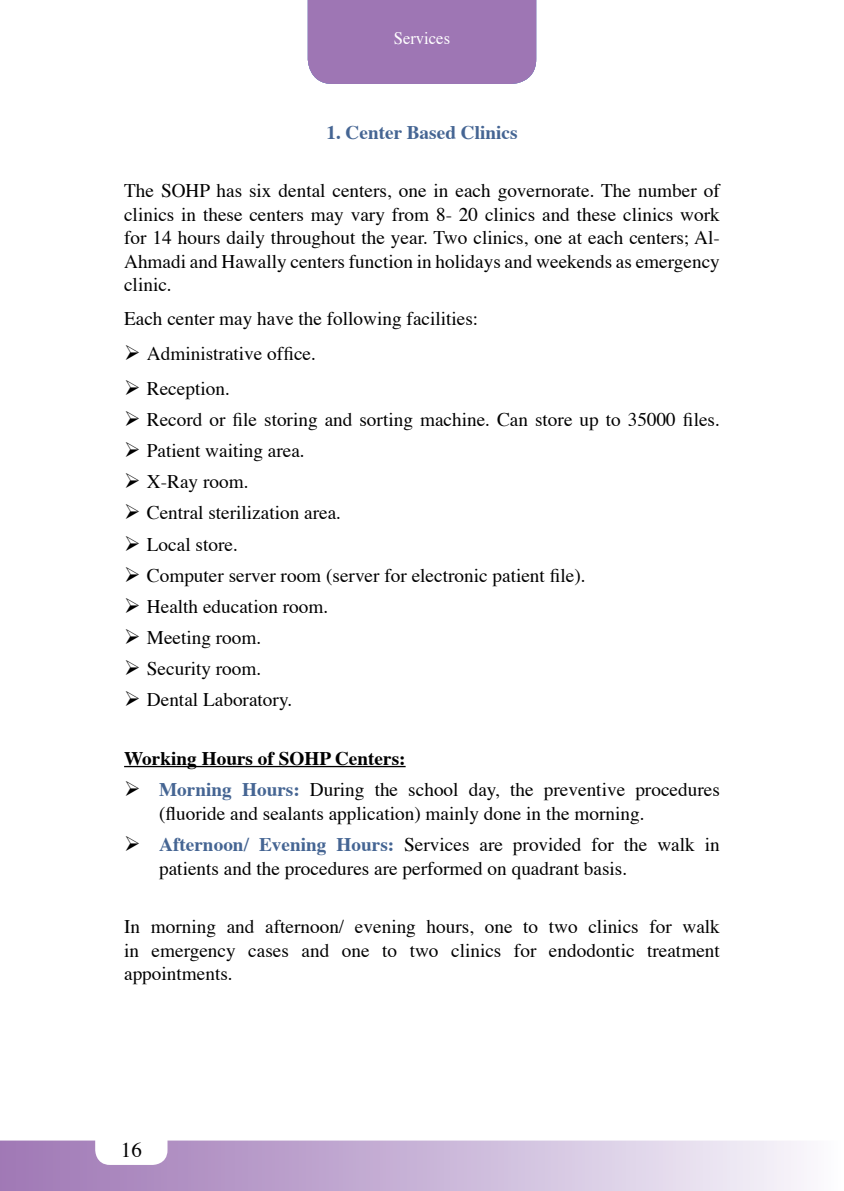
<style>
.page{position:relative;width:844px;height:1191px;background:#fff}
.page>*{position:absolute;margin:0;border:0;box-sizing:border-box;transform-origin:0 0}
.t1{font:21px "Times";color:#000}
.t2{font:19.25px/23.4px "Times";color:#000;text-align:justify}
.t3{font:700 19.25px "Times";color:#000}
.t4{font:700 19.25px "Times";color:#456593}
.t5{font:17.5px "Times";color:#fff;scale:.95 1}
.s1{font-weight:700;color:#456593}
</style>
<div class="page">
<svg style="left:0;top:1140px;width:804px;height:51px;background:#c9b5d7"></svg>
<div style="left:95px;top:1107px;width:72px;height:58px;background:#fff;border-radius:15px"></div>
<hr style="left:124px;top:766px;width:281px;height:1px;background:#000">
<div style="left:308px;top:0;width:228px;height:84px;background:#9e76b4"></div>
<p class="t5" style="left:393px;top:22px;width:61px">Services</p>
<p class="t4" style="left:326px;top:114px;width:193px">1. Center Based Clinics</p>
<p class="t2" style="left:124px;top:177px;width:597px">The SOHP has six dental centers, one in each governorate. The number of clinics in these centers may vary from 8- 20 clinics and these clinics work for 14 hours daily throughout the year. Two clinics, one at each centers; Al-Ahmadi and Hawally centers function in holidays and weekends as emergency clinic.</p>
<p class="t2" style="left:124px;top:305px;width:355px">Each center may have the following facilities:</p>
<p class="t2" style="left:124px;top:340px;width:193px">➢ Administrative office.</p>
<p class="t2" style="left:124px;top:375px;width:107px">➢ Reception.</p>
<p class="t2" style="left:124px;top:406px;width:597px">➢ Record or file storing and sorting machine. Can store up to 35000 files.</p>
<p class="t2" style="left:124px;top:437px;width:182px">➢ Patient waiting area.</p>
<p class="t2" style="left:124px;top:468px;width:126px">➢ X-Ray room.</p>
<p class="t2" style="left:124px;top:499px;width:218px">➢ Central sterilization area.</p>
<p class="t2" style="left:124px;top:531px;width:115px">➢ Local store.</p>
<p class="t2" style="left:124px;top:562px;width:463px">➢ Computer server room (server for electronic patient file).</p>
<p class="t2" style="left:124px;top:593px;width:205px">➢ Health education room.</p>
<p class="t2" style="left:124px;top:624px;width:139px">➢ Meeting room.</p>
<p class="t2" style="left:124px;top:655px;width:139px">➢ Security room.</p>
<p class="t2" style="left:124px;top:686px;width:169px">➢ Dental Laboratory.</p>
<p class="t3" style="left:124px;top:740px;width:283px">Working Hours of SOHP Centers:</p>
<p class="t2" style="left:159px;top:776px;width:562px;text-indent:-35px">➢ <span class="s1">Morning Hours:</span> During the school day, the preventive procedures (fluoride and sealants application) mainly done in the morning.</p>
<p class="t2" style="left:159px;top:831px;width:562px;text-indent:-35px">➢ <span class="s1">Afternoon/ Evening Hours:</span> Services are provided for the walk in patients and the procedures are performed on quadrant basis.</p>
<p class="t2" style="left:124px;top:913px;width:597px">In morning and afternoon/ evening hours, one to two clinics for walk in emergency cases and one to two clinics for endodontic treatment appointments.</p>
<p class="t1" style="left:121px;top:1130px;width:22px">16</p>
</div>
